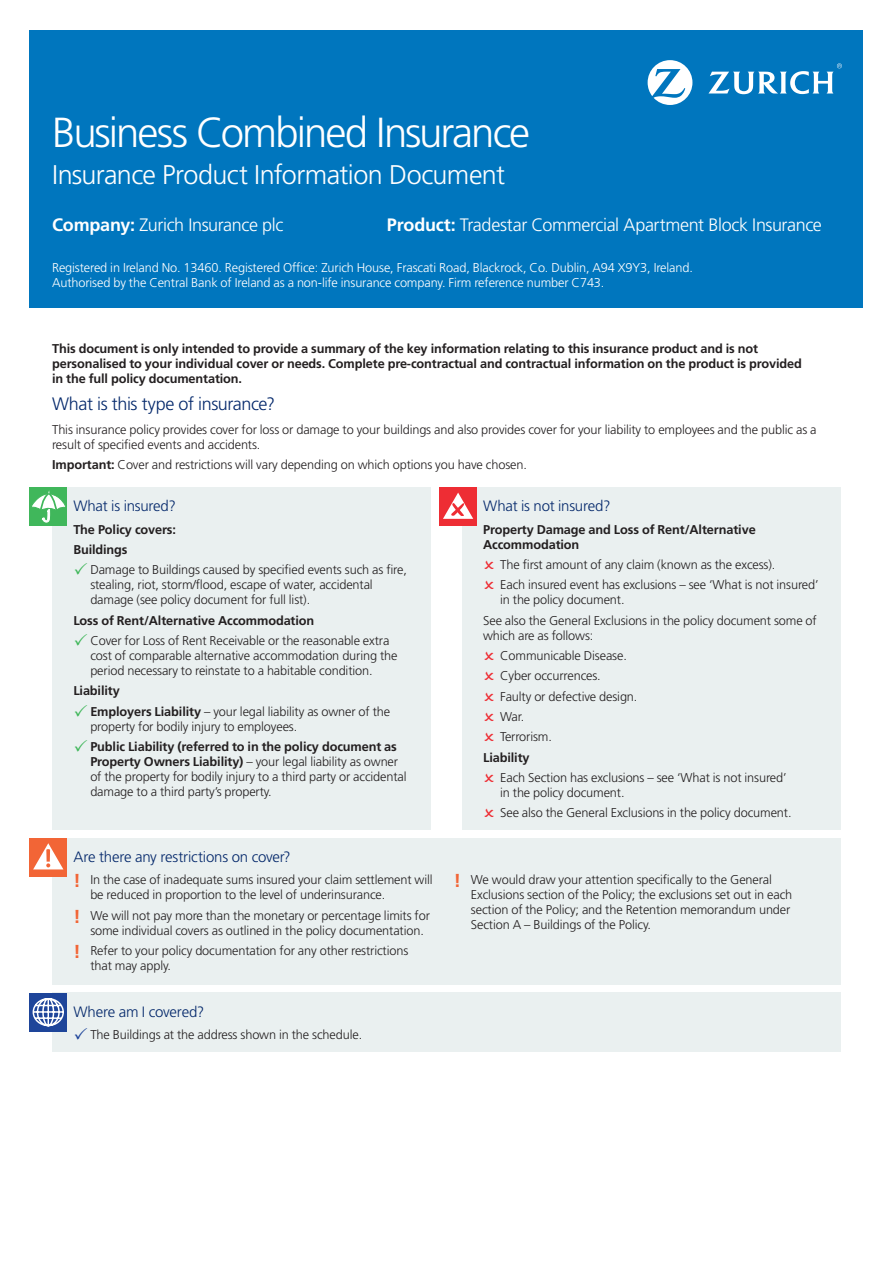
<style>
.page{position:relative;width:893px;height:1263px;background:#fff}
.page>*{position:absolute;margin:0;border:0;box-sizing:border-box;transform-origin:0 0}
.t1{font:300 42px "Frutiger LT Std";letter-spacing:-.05em;color:#fff}
.t2{font:300 27px "Frutiger LT Std";letter-spacing:-.02em;color:#fff}
.t3{font:300 18px "Frutiger LT Std";letter-spacing:-.02em;color:#fff}
.t4{font:300 18px "Frutiger LT Std";letter-spacing:-.025em;color:#04286b}
.t5{font:300 15px "Frutiger LT Std";letter-spacing:-.015em;color:#04286b}
.t6{font:300 12.75px/15px "Frutiger LT Std";letter-spacing:-.01em;color:#231f20}
.t7{font:700 12.75px/15px "Frutiger LT Std";letter-spacing:-.01em;color:#231f20}
.t8{font:300 12.75px/15px "Frutiger LT Std";letter-spacing:-.01em;color:#fff}
.s1{font-weight:700}
.s2{color:#40b75b}
.s3{font-weight:700;font-size:18.75px;color:#f26536}
.s4{color:#1e459a}
</style>
<div class="page">
<div style="left:30px;top:30px;width:833px;height:277px;background:#0076be"></div>
<div style="left:52px;top:487px;width:379px;height:342px;background:#eaf0f0"></div>
<div style="left:30px;top:487px;width:37px;height:39px;background:#40b75b"></div>
<svg style="left:32px;top:490px;width:34px;height:32px"></svg>
<div style="left:462px;top:487px;width:379px;height:343px;background:#eaf0f0"></div>
<div style="left:440px;top:487px;width:37px;height:39px;background:#ee2d34"></div>
<svg style="left:443px;top:493px;width:30px;height:26px"></svg>
<div style="left:52px;top:993px;width:789px;height:59px;background:#eaf0f0"></div>
<div style="left:30px;top:993px;width:37px;height:38px;background:#1e459a"></div>
<svg style="left:32px;top:998px;width:32px;height:29px"></svg>
<div style="left:52px;top:838px;width:789px;height:146px;background:#eaf0f0"></div>
<div style="left:30px;top:838px;width:37px;height:39px;background:#f26536"></div>
<svg style="left:33px;top:843px;width:30px;height:26px"></svg>
<svg style="left:648px;top:60px;width:44px;height:45px"></svg>
<svg style="left:708px;top:63px;width:134px;height:31px"></svg>
<h1 class="t1" style="left:52px;top:108px;width:479px">Business Combined Insurance</h1>
<h2 class="t2" style="left:52px;top:159px;width:454px">Insurance Product Information Document</h2>
<h3 class="t3" style="left:52px;top:215px;width:233px"><span class="s1">Company:</span> Zurich Insurance plc</h3>
<h3 class="t3" style="left:387px;top:215px;width:436px"><span class="s1">Product:</span> Tradestar Commercial Apartment Block Insurance</h3>
<p class="t8" style="left:52px;top:261px;width:642px">Registered in Ireland No. 13460. Registered Office: Zurich House, Frascati Road, Blackrock, Co. Dublin, A94 X9Y3, Ireland.<br>Authorised by the Central Bank of Ireland as a non-life insurance company. Firm reference number C743.</p>
<p class="t7" style="left:52px;top:342px;width:751px">This document is only intended to provide a summary of the key information relating to this insurance product and is not personalised to your individual cover or needs. Complete pre-contractual and contractual information on the product is provided in the full policy documentation.</p>
<h3 class="t4" style="left:52px;top:393px;width:225px">What is this type of insurance?</h3>
<p class="t6" style="left:52px;top:422px;width:766px">This insurance policy provides cover for loss or damage to your buildings and also provides cover for your liability to employees and the public as a result of specified events and accidents.</p>
<p class="t6" style="left:52px;top:457px;width:476px"><span class="s1">Important:</span> Cover and restrictions will vary depending on which options you have chosen.</p>
<p class="t5" style="left:73px;top:498px;width:104px">What is insured?</p>
<p class="t7" style="left:73px;top:519px;width:104px;line-height:20.2px">The Policy covers:<br>Buildings</p>
<p class="t6" style="left:90px;top:563px;width:318px;text-indent:-17px"><span class="s2">✓</span> Damage to Buildings caused by specified events such as fire, stealing, riot, storm/flood, escape of water, accidental damage (see policy document for full list).</p>
<p class="t7" style="left:73px;top:613px;width:242px">Loss of Rent/Alternative Accommodation</p>
<p class="t6" style="left:90px;top:633px;width:309px;text-indent:-17px"><span class="s2">✓</span> Cover for Loss of Rent Receivable or the reasonable extra cost of comparable alternative accommodation during the period necessary to reinstate to a habitable condition.</p>
<p class="t7" style="left:73px;top:683px;width:48px">Liability</p>
<p class="t6" style="left:90px;top:704px;width:301px;text-indent:-17px"><span class="s2">✓</span> <span class="s1">Employers Liability</span> – your legal liability as owner of the property for bodily injury to employees.</p>
<p class="t6" style="left:90px;top:739px;width:318px;text-indent:-17px"><span class="s2">✓</span> <span class="s1">Public Liability (referred to in the policy document as Property Owners Liability)</span> – your legal liability as owner of the property for bodily injury to a third party or accidental damage to a third party’s property.</p>
<p class="t5" style="left:73px;top:848px;width:219px">Are there any restrictions on cover?</p>
<p class="t6" style="left:90px;top:873px;width:344px;text-indent:-17px"><span class="s3">!</span> In the case of inadequate sums insured your claim settlement will be reduced in proportion to the level of underinsurance.</p>
<p class="t6" style="left:90px;top:908px;width:341px;text-indent:-17px"><span class="s3">!</span> We will not pay more than the monetary or percentage limits for some individual covers as outlined in the policy documentation.</p>
<p class="t6" style="left:90px;top:943px;width:319px;text-indent:-17px"><span class="s3">!</span> Refer to your policy documentation for any other restrictions that may apply.</p>
<p class="t5" style="left:73px;top:1003px;width:133px">Where am I covered?</p>
<p class="t6" style="left:73px;top:1027px;width:290px"><span class="s4">✓</span> The Buildings at the address shown in the schedule.</p>
<p class="t5" style="left:483px;top:498px;width:129px">What is not insured?</p>
<p class="t7" style="left:483px;top:522px;width:274px">Property Damage and Loss of Rent/Alternative<br>Accommodation</p>
<p class="t6" style="left:500px;top:555px;width:320px;line-height:20.2px">The first amount of any claim (known as the excess).<br>Each insured event has exclusions – see ‘What is not insured’</p>
<p class="t6" style="left:483px;top:590px;width:335px;line-height:20.2px;text-indent:17px">in the policy document.<br>See also the General Exclusions in the policy document some of</p>
<p class="t6" style="left:500px;top:625px;width:139px;line-height:20.2px;text-indent:-17px">which are as follows:<br>Communicable Disease.<br>Cyber occurrences.<br>Faulty or defective design.<br>War.<br>Terrorism.</p>
<p class="t7" style="left:483px;top:750px;width:48px">Liability</p>
<p class="t6" style="left:500px;top:770px;width:288px">Each Section has exclusions – see ‘What is not insured’ in the policy document.</p>
<p class="t6" style="left:500px;top:806px;width:293px">See also the General Exclusions in the policy document.</p>
<p class="t6" style="left:471px;top:873px;width:323px;text-indent:-17px"><span class="s3">!</span> We would draw your attention specifically to the General Exclusions section of the Policy; the exclusions set out in each section of the Policy; and the Retention memorandum under Section A – Buildings of the Policy.</p>
</div>
